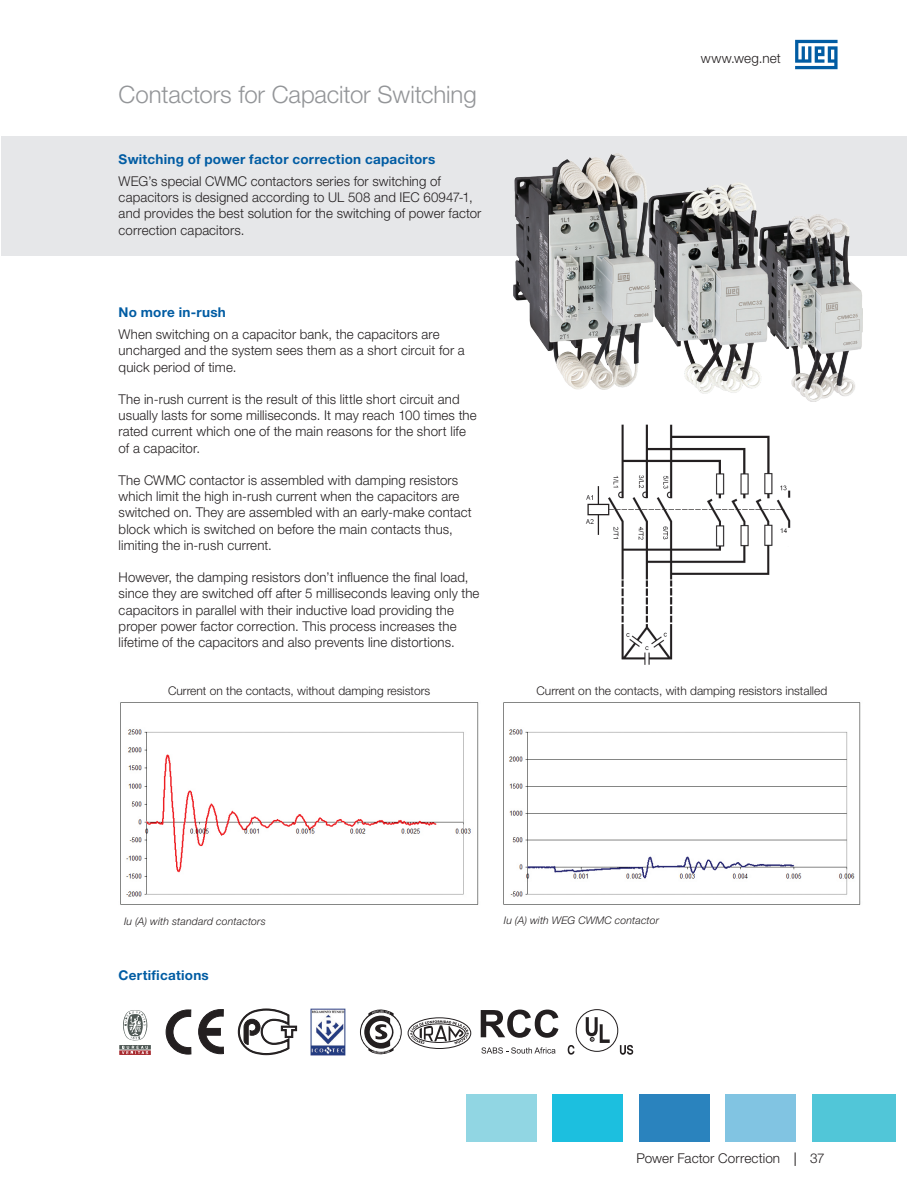
<style>
.page{position:relative;width:918px;height:1188px;background:#fff}
.page>*{position:absolute;margin:0;border:0;box-sizing:border-box;transform-origin:0 0}
._05___Headline_HN45{font:300 24px "Helvetica Neue LT Pro";letter-spacing:-.005em;color:#939598}
.t1{font:300 13.5px/16.2px "Helvetica Neue LT Pro";letter-spacing:.01em;color:#231f20}
._09___Copy_BLACK_HN4{font:700 13.5px "Helvetica Neue LT Pro";letter-spacing:.02em;color:#015ca3}
._11___HeadTable_CENT{font:300 12px "Helvetica Neue LT Pro";color:#231f20}
._10___Caption_LEFT_H{font:italic 300 10.5px "Helvetica Neue LT Pro";letter-spacing:.015em;color:#231f20}
.t2{font:700 3.45px "Arial";color:#231f20}
</style>
<div class="page">
<svg style="left:795px;top:1152px;width:1px;height:14px"></svg>
<svg style="left:795px;top:40px;width:43px;height:29px"></svg>
<div style="left:466px;top:1094px;width:71px;height:48px;background:#91d6e3"></div>
<div style="left:552px;top:1094px;width:71px;height:48px;background:#1cbfdf"></div>
<div style="left:639px;top:1094px;width:71px;height:48px;background:#2a83be"></div>
<div style="left:725px;top:1094px;width:71px;height:48px;background:#81c4e2"></div>
<div style="left:812px;top:1094px;width:83px;height:48px;background:#51c6d8"></div>
<div style="left:1px;top:137px;width:906px;height:119px;background:#e6e7e9"></div>
<img style="left:120px;top:702px;width:359px;height:203px">
<img style="left:503px;top:702px;width:358px;height:203px">
<img style="left:585px;top:424px;width:206px;height:241px">
<img style="left:769px;top:214px;width:93px;height:188px">
<img style="left:658px;top:183px;width:111px;height:211px">
<img style="left:514px;top:153px;width:144px;height:236px">
<svg style="left:119px;top:1010px;width:32px;height:45px"></svg>
<svg style="left:166px;top:1010px;width:25px;height:45px"></svg>
<svg style="left:198px;top:1009px;width:26px;height:45px"></svg>
<div style="left:205px;top:1028px;width:16px;height:7px;background:#231f20"></div>
<div style="left:408px;top:1017px;width:63px;height:32px;border:1px solid #231f20;border-radius:50%"></div>
<svg style="left:410px;top:1020px;width:59px;height:24px"></svg>
<svg style="left:360px;top:1009px;width:42px;height:46px"></svg>
<svg style="left:238px;top:1009px;width:59px;height:46px"></svg>
<svg style="left:481px;top:1010px;width:77px;height:28px"></svg>
<svg style="left:481px;top:1047px;width:74px;height:7px"></svg>
<img style="left:311px;top:1009px;width:35px;height:46px">
<svg style="left:586px;top:1017px;width:24px;height:26px"></svg>
<svg style="left:568px;top:1045px;width:7px;height:10px"></svg>
<svg style="left:620px;top:1045px;width:13px;height:10px"></svg>
<div style="left:576px;top:1009px;width:42px;height:43px;border:1px solid #231f20;border-radius:50%"></div>
<p class="_05___Headline_HN45" style="left:119px;top:80px;width:360px">Contactors for Capacitor Switching</p>
<p class="_09___Copy_BLACK_HN4" style="left:119px;top:150px;width:318px">Switching of power factor correction capacitors</p>
<p class="t1" style="left:119px;top:173px;width:356px">WEG’s special CWMC contactors series for switching of capacitors is designed according to UL 508 and IEC 60947-1,</p>
<p class="t1" style="left:119px;top:205px;width:364px">and provides the best solution for the switching of power factor correction capacitors.</p>
<p class="_09___Copy_BLACK_HN4" style="left:119px;top:303px;width:109px">No more in-rush</p>
<p class="t1" style="left:119px;top:326px;width:348px">When switching on a capacitor bank, the capacitors are uncharged and the system sees them as a short circuit for a quick period of time.</p>
<p class="t1" style="left:119px;top:391px;width:360px">The in-rush current is the result of this little short circuit and usually lasts for some milliseconds. It may reach 100 times the rated current which one of the main reasons for the short life of a capacitor.</p>
<p class="t1" style="left:119px;top:472px;width:355px">The CWMC contactor is assembled with damping resistors which limit the high in-rush current when the capacitors are switched on. They are assembled with an early-make contact block which is switched on before the main contacts thus, limiting the in-rush current.</p>
<p class="t1" style="left:119px;top:569px;width:362px">However, the damping resistors don’t influence the final load, since they are switched off after 5 milliseconds leaving only the capacitors in parallel with their inductive load providing the proper power factor correction. This process increases the lifetime of the capacitors and also prevents line distortions.</p>
<p class="t1" style="left:701px;top:49px;width:82px">www.weg.net</p>
<p class="_11___HeadTable_CENT" style="left:168px;top:683px;width:264px">Current on the contacts, without damping resistors</p>
<p class="_11___HeadTable_CENT" style="left:537px;top:683px;width:292px">Current on the contacts, with damping resistors installed</p>
<p class="_10___Caption_LEFT_H" style="left:124px;top:915px;width:143px">Iu (A) with standard contactors</p>
<p class="_10___Caption_LEFT_H" style="left:504px;top:914px;width:157px">Iu (A) with WEG CWMC contactor</p>
<p class="_09___Copy_BLACK_HN4" style="left:119px;top:967px;width:92px">Certifications</p>
<p class="t2" style="left:591px;top:1037px;width:4px">R</p>
<p class="t1" style="left:636px;top:1150px;width:145px">Power Factor Correction</p>
<p class="t1" style="left:810px;top:1150px;width:16px">37</p>
</div>
